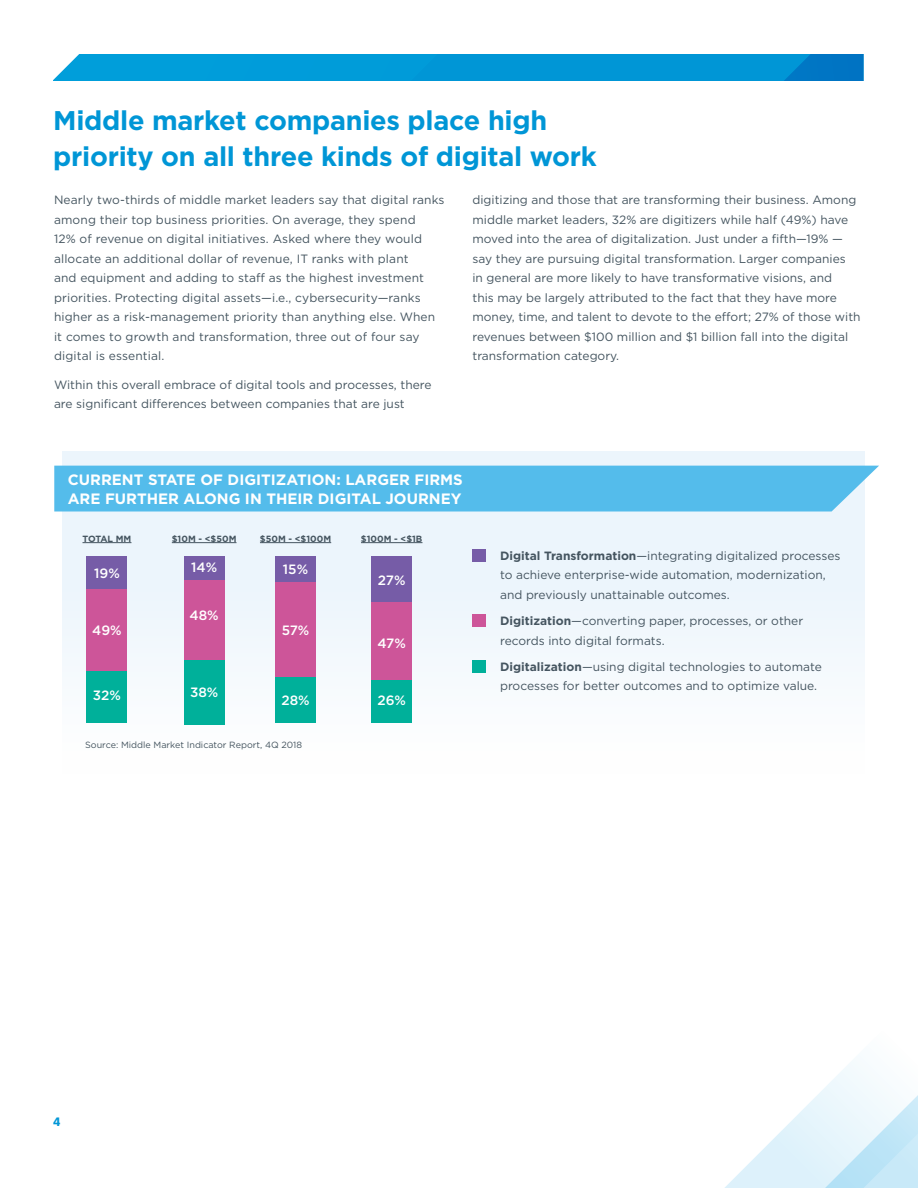
<style>
.page{position:relative;width:918px;height:1188px;background:#fff}
.page>*{position:absolute;margin:0;border:0;box-sizing:border-box;transform-origin:0 0}
.t1{font:700 27px/36px "Gotham";letter-spacing:-.01em;color:#0096d6}
.t2{font:700 15px/19.5px "Gotham";color:#fff}
.t3{font:500 13.5px "Gotham";color:#fff}
.t4{font:12px/19.5px "Gotham";color:#455560}
.t5{font:700 12px "LFT Etica";color:#0096d6}
.t6{font:9px "Gotham";color:#455560}
.t7{font:700 9px "Gotham";color:#455560}
.s1{font-weight:700}
</style>
<div class="page">
<svg style="left:725px;top:1061px;width:193px;height:127px"></svg>
<svg style="left:53px;top:54px;width:811px;height:27px;background:#0498d6"></svg>
<div style="left:62px;top:451px;width:803px;height:323px;background:#ecf5fc"></div>
<div style="left:54px;top:466px;width:825px;height:46px;background:#54bceb"></div>
<div style="left:87px;top:669px;width:40px;height:54px;background:#00b09a"></div>
<div style="left:87px;top:588px;width:40px;height:83px;background:#cd5599"></div>
<div style="left:87px;top:557px;width:40px;height:32px;background:#765ca7"></div>
<div style="left:184px;top:660px;width:40px;height:64px;background:#00b09a"></div>
<div style="left:184px;top:579px;width:40px;height:81px;background:#cd5599"></div>
<div style="left:184px;top:557px;width:40px;height:23px;background:#765ca7"></div>
<div style="left:275px;top:675px;width:41px;height:48px;background:#00b09a"></div>
<div style="left:275px;top:581px;width:41px;height:96px;background:#cd5599"></div>
<div style="left:275px;top:557px;width:41px;height:25px;background:#765ca7"></div>
<div style="left:372px;top:679px;width:40px;height:44px;background:#00b09a"></div>
<div style="left:372px;top:601px;width:40px;height:79px;background:#cd5599"></div>
<div style="left:372px;top:557px;width:40px;height:45px;background:#765ca7"></div>
<hr style="left:83px;top:542px;width:48px;height:1px;background:#455560">
<hr style="left:172px;top:542px;width:65px;height:1px;background:#455560">
<hr style="left:260px;top:542px;width:71px;height:1px;background:#455560">
<hr style="left:361px;top:542px;width:61px;height:1px;background:#455560">
<div style="left:472px;top:660px;width:14px;height:13px;background:#00b09a"></div>
<div style="left:472px;top:615px;width:14px;height:12px;background:#cd5599"></div>
<div style="left:472px;top:549px;width:14px;height:13px;background:#765ca7"></div>
<h1 class="t1" style="left:53px;top:102px;width:545px">Middle market companies place high priority on all three kinds of digital work</h1>
<p class="t4" style="left:54px;top:190px;width:392px">Nearly two-thirds of middle market leaders say that digital ranks among their top business priorities. On average, they spend<br>12% of revenue on digital initiatives. Asked where they would allocate an additional dollar of revenue, IT ranks with plant<br>and equipment and adding to staff as the highest investment priorities. Protecting digital assets—i.e., cybersecurity—ranks higher as a risk-management priority than anything else. When it comes to growth and transformation, three out of four say digital is essential.</p>
<p class="t4" style="left:54px;top:375px;width:379px">Within this overall embrace of digital tools and processes, there are significant differences between companies that are just</p>
<p class="t4" style="left:473px;top:190px;width:390px">digitizing and those that are transforming their business. Among middle market leaders, 32% are digitizers while half (49%) have moved into the area of digitalization. Just under a fifth—19% — say they are pursuing digital transformation. Larger companies<br>in general are more likely to have transformative visions, and<br>this may be largely attributed to the fact that they have more money, time, and talent to devote to the effort; 27% of those with revenues between $100 million and $1 billion fall into the digital transformation category.</p>
<p class="t2" style="left:68px;top:470px;width:397px">CURRENT STATE OF DIGITIZATION: LARGER FIRMS<br>ARE FURTHER ALONG IN THEIR DIGITAL JOURNEY</p>
<p class="t7" style="left:83px;top:533px;width:50px">TOTAL MM</p>
<p class="t7" style="left:172px;top:533px;width:66px">$10M - &lt;$50M</p>
<p class="t7" style="left:260px;top:533px;width:73px">$50M - &lt;$100M</p>
<p class="t7" style="left:361px;top:533px;width:63px">$100M - &lt;$1B</p>
<p class="t3" style="left:94px;top:564px;width:27px">19%</p>
<p class="t3" style="left:191px;top:559px;width:28px">14%</p>
<p class="t3" style="left:283px;top:560px;width:27px">15%</p>
<p class="t3" style="left:190px;top:607px;width:31px">48%</p>
<p class="t3" style="left:92px;top:621px;width:31px">49%</p>
<p class="t3" style="left:282px;top:622px;width:29px">57%</p>
<p class="t3" style="left:93px;top:686px;width:30px">32%</p>
<p class="t3" style="left:190px;top:684px;width:30px">38%</p>
<p class="t3" style="left:281px;top:691px;width:30px">28%</p>
<p class="t6" style="left:85px;top:739px;width:218px">Source: Middle Market Indicator Report, 4Q 2018</p>
<p class="t3" style="left:378px;top:571px;width:29px">27%</p>
<p class="t3" style="left:378px;top:634px;width:30px">47%</p>
<p class="t3" style="left:377px;top:692px;width:30px">26%</p>
<p class="t4" style="left:500px;top:546px;width:342px"><span class="s1">Digital Transformation</span>—integrating digitalized processes to achieve enterprise-wide automation, modernization, and previously unattainable outcomes.</p>
<p class="t4" style="left:500px;top:611px;width:305px"><span class="s1">Digitization</span>—converting paper, processes, or other records into digital formats.</p>
<p class="t4" style="left:500px;top:657px;width:323px"><span class="s1">Digitalization</span>—using digital technologies to automate processes for better outcomes and to optimize value.</p>
<p class="t5" style="left:53px;top:1114px;width:9px">4</p>
</div>
